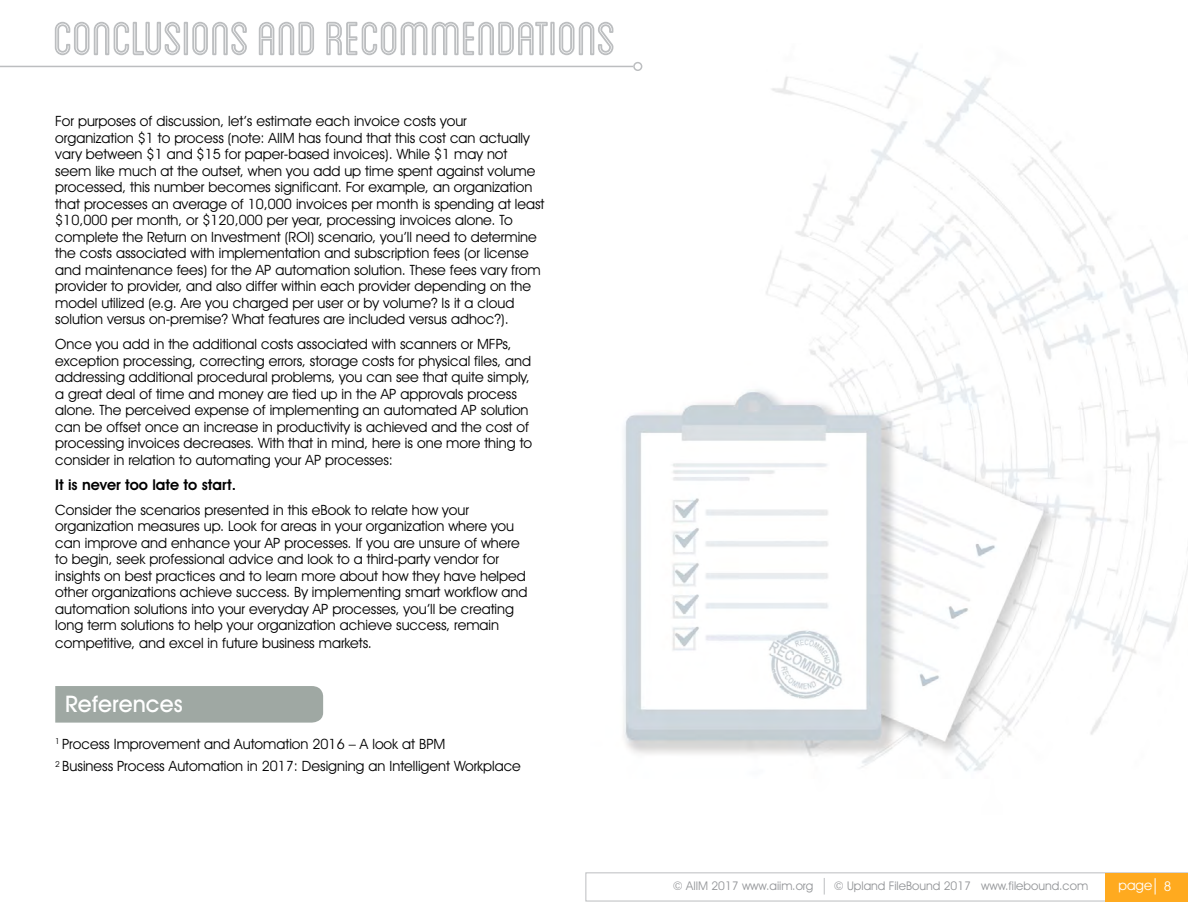
<style>
.page{position:relative;width:1188px;height:918px;background:#fff}
.page>*{position:absolute;margin:0;border:0;box-sizing:border-box;transform-origin:0 0}
.t1{font:67.5px "Blanch Caps Inline";letter-spacing:-.02em;color:#bcbec0}
.t2{font:500 22.95px "Avant Garde IT Cby BT";color:#fff}
.t3{font:600 15px "Avant Garde IT Cby BT";color:#000}
.t4{font:14.25px/16.5px "Avant Garde IT Cby BT";color:#000}
.t5{font:13.5px "Avant Garde IT Cby BT";color:#fff}
.t6{font:12px "Avant Garde IT Cby BT";color:#939598}
</style>
<div class="page">
<svg style="left:585px;top:872px;width:603px;height:29px"></svg>
<img style="left:556px;top:52px;width:632px;height:720px">
<div style="left:55px;top:686px;width:268px;height:37px;background:#9fa8a3"></div>
<hr style="left:0;top:66px;width:633px;height:1px;background:#bcbec0">
<div style="left:633px;top:62px;width:9px;height:9px;border:2px solid #bcbec0;border-radius:50%"></div>
<h1 class="t1" style="left:53px;top:8px;width:565px">Conclusions and Recommendations</h1>
<p class="t4" style="left:55px;top:113px;width:491px">For purposes of discussion, let’s estimate each invoice costs your organization $1 to process (note: AIIM has found that this cost can actually vary between $1 and $15 for paper-based invoices). While $1 may not seem like much at the outset, when you add up time spent against volume processed, this number becomes significant. For example, an organization that processes an average of 10,000 invoices per month is spending at least $10,000 per month, or $120,000 per year, processing invoices alone. To complete the Return on Investment (ROI) scenario, you’ll need to determine the costs associated with implementation and subscription fees (or license and maintenance fees) for the AP automation solution. These fees vary from provider to provider, and also differ within each provider depending on the model utilized (e.g. Are you charged per user or by volume? Is it a cloud solution versus on-premise? What features are included versus adhoc?).</p>
<p class="t4" style="left:55px;top:336px;width:478px">Once you add in the additional costs associated with scanners or MFPs, exception processing, correcting errors, storage costs for physical files, and addressing additional procedural problems, you can see that quite simply, a great deal of time and money are tied up in the AP approvals process alone. The perceived expense of implementing an automated AP solution can be offset once an increase in productivity is achieved and the cost of processing invoices decreases. With that in mind, here is one more thing to consider in relation to automating your AP processes:</p>
<p class="t3" style="left:55px;top:475px;width:182px">It is never too late to start.</p>
<p class="t4" style="left:55px;top:501px;width:474px">Consider the scenarios presented in this eBook to relate how your organization measures up. Look for areas in your organization where you can improve and enhance your AP processes. If you are unsure of where to begin, seek professional advice and look to a third-party vendor for insights on best practices and to learn more about how they have helped other organizations achieve success. By implementing smart workflow and automation solutions into your everyday AP processes, you’ll be creating long term solutions to help your organization achieve success, remain</p>
<p class="t4" style="left:55px;top:635px;width:318px">competitive, and excel in future business markets.</p>
<h2 class="t2" style="left:65px;top:690px;width:119px">References</h2>
<p class="t4" style="left:55px;top:733px;width:467px;line-height:22.2px"><sup>1</sup> Process Improvement and Automation 2016 – A look at BPM<br><sup>2</sup> Business Process Automation in 2017: Designing an Intelligent Workplace</p>
<p class="t6" style="left:673px;top:878px;width:142px">© AIIM 2017 www.aiim.org</p>
<p class="t6" style="left:834px;top:878px;width:256px">© Upland FileBound 2017 www.filebound.com</p>
<p class="t5" style="left:1119px;top:877px;width:54px">page 8</p>
</div>
